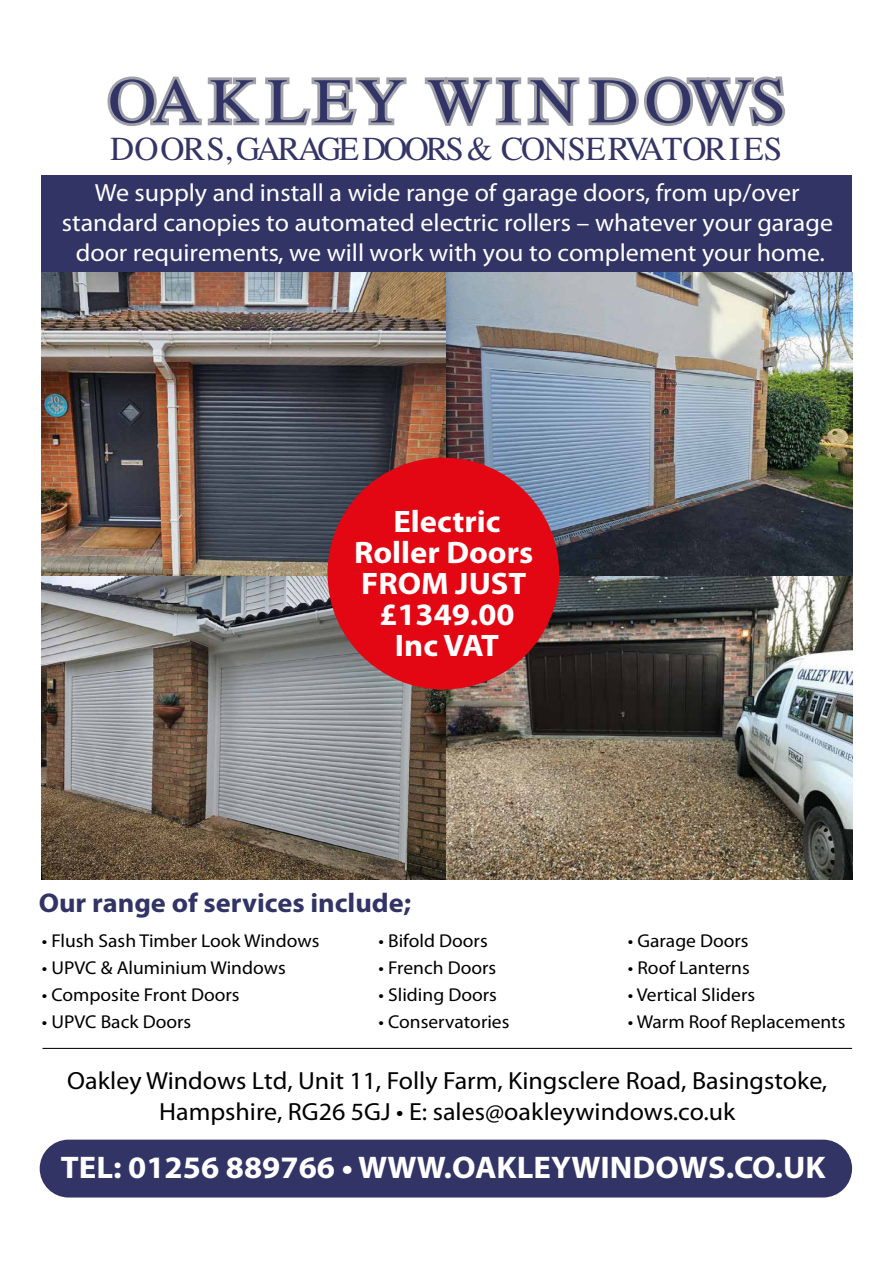
<style>
.page{position:relative;width:893px;height:1263px;background:#fff}
.page>*{position:absolute;margin:0;border:0;box-sizing:border-box;transform-origin:0 0}
.t1{font:63.75px "Nimbus Rom No 9 L";letter-spacing:.09em;color:#323466;scale:1.05 1}
.t2{font:33.6px "Nimbus Rom No 9 L";letter-spacing:-.055em;color:#343565}
.t3{font:700 31.35px "Myriad Pro";color:#fff;scale:1.05 1}
.t4{font:700 31.2px/31.2px "Myriad Pro";color:#fff;text-align:center;scale:1.05 1}
.t5{font:700 27.15px "Myriad Pro";color:#323466;scale:1.05 1}
.t6{font:24.9px/29.8px "Myriad Pro";color:#fff;text-align:center;scale:1.05 1}
.t7{font:24.9px/31px "Myriad Pro";color:#000;text-align:center;scale:1.05 1}
.t8{font:18.6px "Myriad Pro";color:#000;scale:1.05 1}
</style>
<div class="page">
<div style="left:40px;top:1139px;width:812px;height:58px;background:#323466;border-radius:29px"></div>
<svg style="left:107px;top:76px;width:678px;height:50px"></svg>
<div style="left:42px;top:176px;width:810px;height:96px;background:#323466"></div>
<img style="left:42px;top:272px;width:810px;height:608px">
<div style="left:327px;top:458px;width:232px;height:231px;background:#e30613;border-radius:50%"></div>
<hr style="left:42px;top:1048px;width:810px;height:1px;background:#000">
<h1 class="t1" style="left:108px;top:55px;width:648px">OAKLEY WINDOWS</h1>
<h2 class="t2" style="left:110px;top:125px;width:673px">DOORS,GARAGE DOORS &amp; CONSERVATORIES</h2>
<h3 class="t6" style="left:62px;top:178px;width:736px">We supply and install a wide range of garage doors, from up/over standard canopies to automated electric rollers – whatever your garage</h3>
<h3 class="t6" style="left:76px;top:237px;width:715px">door requirements, we will work with you to complement your home.</h3>
<h3 class="t4" style="left:354px;top:504px;width:172px">Electric<br>Roller Doors<br>FROM JUST £1349.00<br>Inc VAT</h3>
<h3 class="t5" style="left:39px;top:886px;width:356px">Our range of services include;</h3>
<p class="t8" style="left:42px;top:929px;width:266px">• Flush Sash Timber Look Windows</p>
<p class="t8" style="left:42px;top:956px;width:234px">• UPVC &amp; Aluminium Windows</p>
<p class="t8" style="left:42px;top:983px;width:190px">• Composite Front Doors</p>
<p class="t8" style="left:42px;top:1010px;width:144px">• UPVC Back Doors</p>
<p class="t8" style="left:379px;top:929px;width:105px">• Bifold Doors</p>
<p class="t8" style="left:379px;top:956px;width:114px">• French Doors</p>
<p class="t8" style="left:379px;top:983px;width:114px">• Sliding Doors</p>
<p class="t8" style="left:379px;top:1010px;width:126px">• Conservatories</p>
<p class="t8" style="left:628px;top:929px;width:117px">• Garage Doors</p>
<p class="t8" style="left:628px;top:956px;width:118px">• Roof Lanterns</p>
<p class="t8" style="left:628px;top:983px;width:123px">• Vertical Sliders</p>
<p class="t8" style="left:628px;top:1010px;width:209px">• Warm Roof Replacements</p>
<h3 class="t7" style="left:67px;top:1064px;width:725px">Oakley Windows Ltd, Unit 11, Folly Farm, Kingsclere Road, Basingstoke,<br>Hampshire, RG26 5GJ • E: sales@oakleywindows.co.uk</h3>
<h3 class="t3" style="left:61px;top:1147px;width:730px">TEL: 01256 889766 • WWW.OAKLEYWINDOWS.CO.UK</h3>
</div>
